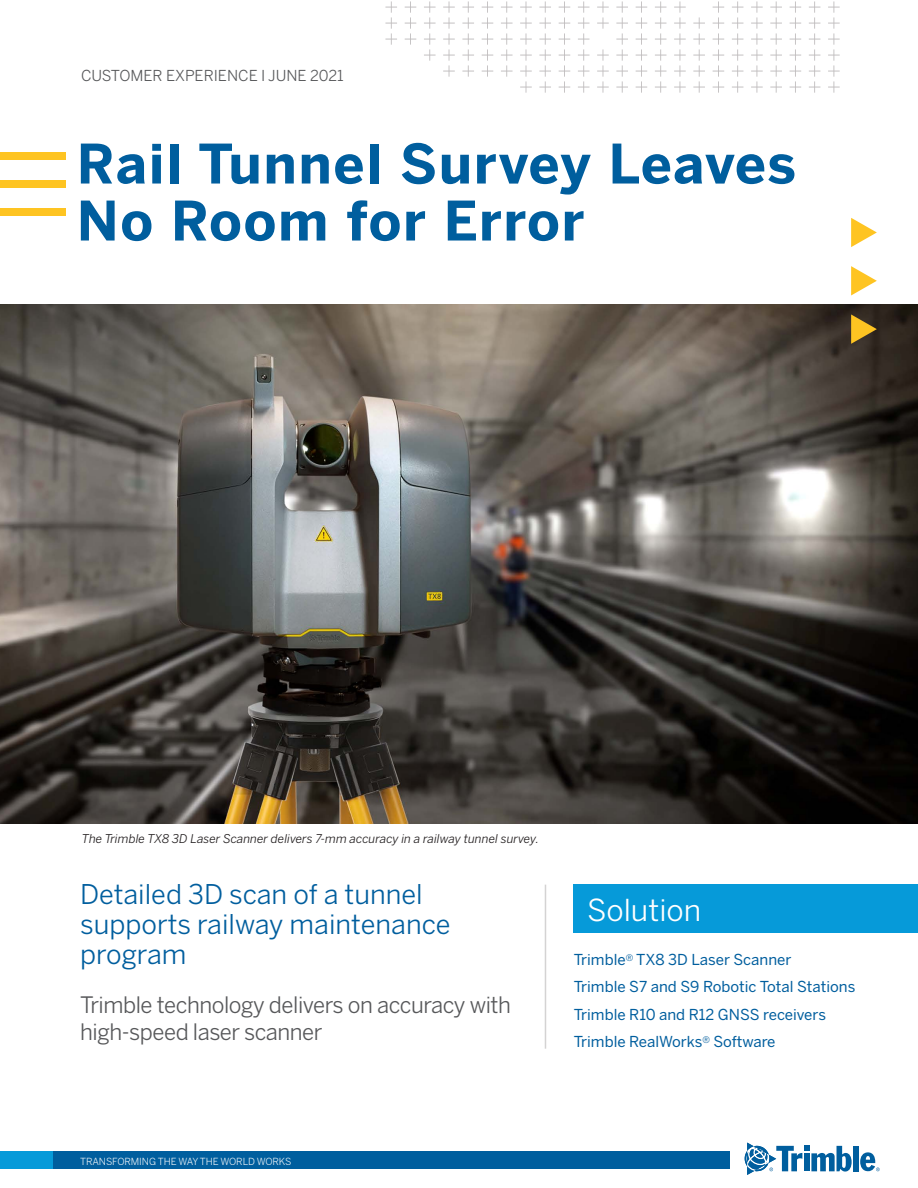
<style>
.page{position:relative;width:918px;height:1188px;background:#fff}
.page>*{position:absolute;margin:0;border:0;box-sizing:border-box;transform-origin:0 0}
.Head{font:700 54px/57px "Benton Sans";letter-spacing:.03em;color:#005e9e}
.BoxHeading1_White{font:30px "Benton Sans";color:#fff}
.Head-2{font:27px/30px "Benton Sans";color:#005e9e}
.Head-3{font:22.5px/27px "Benton Sans";letter-spacing:-.02em;color:#57585a}
.KeyFeaturesHeading2{font:15px "Benton Sans";color:#005e9e}
.Datasheet{font:15px "Benton Sans";color:#57585a}
.BodyIntro{font:italic 12px "Benton Sans";color:#231f20}
.t1{font:9.75px "Benton Sans";letter-spacing:-.01em;color:#fff}
</style>
<div class="page">
<img style="left:0;top:305px;width:918px;height:519px">
<div style="left:853px;top:1146px;width:6px;height:25px;background:#005e9e"></div>
<svg style="left:745px;top:1143px;width:107px;height:32px"></svg>
<svg style="left:860px;top:1152px;width:20px;height:19px"></svg>
<div style="left:0;top:1152px;width:730px;height:17px;background:#069ad9"></div>
<div style="left:53px;top:1152px;width:677px;height:17px;background:#005e9e"></div>
<div style="left:0;top:152px;width:65px;height:8px;background:#fec422"></div>
<div style="left:0;top:180px;width:65px;height:8px;background:#fec422"></div>
<div style="left:0;top:208px;width:65px;height:8px;background:#fec422"></div>
<div style="left:574px;top:885px;width:344px;height:48px;background:#069ad9"></div>
<svg style="left:385px;top:1px;width:455px;height:92px"></svg>
<hr style="left:545px;top:885px;width:1px;height:164px;background:#d4d3d3">
<svg style="left:851px;top:218px;width:26px;height:29px"></svg>
<svg style="left:851px;top:266px;width:26px;height:29px"></svg>
<svg style="left:851px;top:314px;width:26px;height:30px"></svg>
<p class="Datasheet" style="left:81px;top:67px;width:264px">CUSTOMER EXPERIENCE I JUNE 2021</p>
<p class="Head" style="left:77px;top:136px;width:721px">Rail Tunnel Survey Leaves<br>No Room for Error</p>
<p class="BodyIntro" style="left:82px;top:832px;width:459px">The Trimble TX8 3D Laser Scanner delivers 7-mm accuracy in a railway tunnel survey.</p>
<p class="Head-2" style="left:80px;top:880px;width:372px">Detailed 3D scan of a tunnel supports railway maintenance program</p>
<p class="Head-3" style="left:80px;top:991px;width:432px">Trimble technology delivers on accuracy with high-speed laser scanner</p>
<p class="BoxHeading1_White" style="left:587px;top:892px;width:115px">Solution</p>
<p class="KeyFeaturesHeading2" style="left:574px;top:951px;width:219px">Trimble<sup>®</sup> TX8 3D Laser Scanner</p>
<p class="KeyFeaturesHeading2" style="left:574px;top:978px;width:283px">Trimble S7 and S9 Robotic Total Stations</p>
<p class="KeyFeaturesHeading2" style="left:574px;top:1005px;width:254px">Trimble R10 and R12 GNSS receivers</p>
<p class="KeyFeaturesHeading2" style="left:574px;top:1033px;width:203px">Trimble RealWorks<sup>®</sup> Software</p>
<p class="t1" style="left:80px;top:1155px;width:213px">TRANSFORMING THE WAY THE WORLD WORKS</p>
</div>
